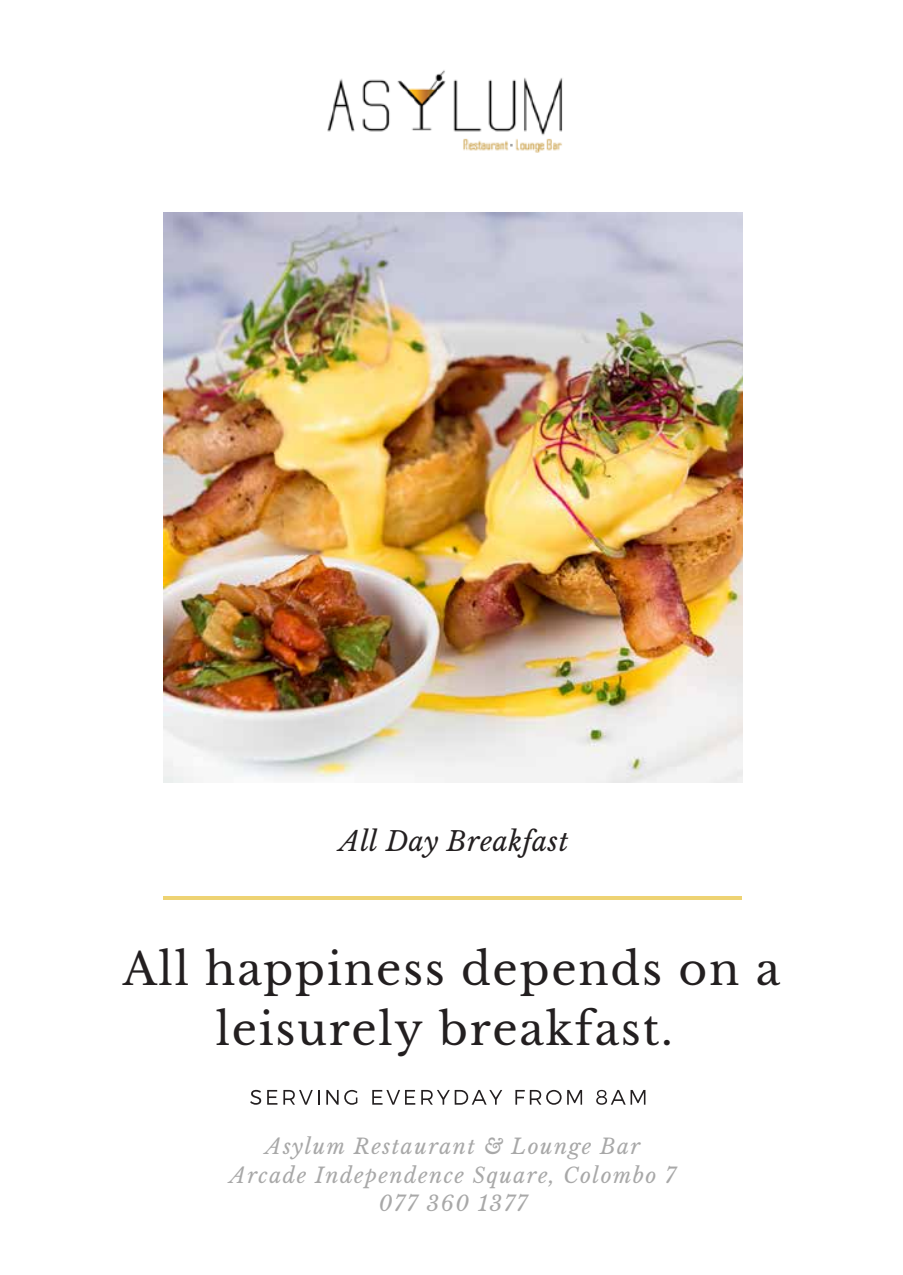
<style>
.page{position:relative;width:903px;height:1275px;background:#fff}
.page>*{position:absolute;margin:0;border:0;box-sizing:border-box;transform-origin:0 0}
.t1{font:44.1px/60.7px "Libre Baskerville";letter-spacing:.04em;color:#231f20;text-align:center}
.t2{font:italic 26.78px "Libre Baskerville";letter-spacing:.02em;color:#231f20}
.t3{font:italic 21px/28.9px "Libre Baskerville";letter-spacing:.07em;color:#a8a8a8;text-align:center}
</style>
<div class="page">
<img style="left:163px;top:213px;width:579px;height:569px">
<svg style="left:250px;top:1090px;width:11px;height:15px"></svg>
<svg style="left:267px;top:1090px;width:10px;height:15px"></svg>
<svg style="left:283px;top:1090px;width:36px;height:15px"></svg>
<svg style="left:326px;top:1090px;width:31px;height:15px"></svg>
<svg style="left:372px;top:1090px;width:43px;height:15px"></svg>
<svg style="left:421px;top:1090px;width:81px;height:15px"></svg>
<svg style="left:515px;top:1090px;width:67px;height:15px"></svg>
<svg style="left:596px;top:1090px;width:49px;height:15px"></svg>
<hr style="left:163px;top:896px;width:578px;height:4px;background:#eed373">
<img style="left:327px;top:70px;width:236px;height:83px">
<p class="t2" style="left:339px;top:825px;width:230px">All Day Breakfast</p>
<h1 class="t1" style="left:123px;top:939px;width:659px">All happiness depends on a leisurely breakfast.</h1>
<p class="t3" style="left:230px;top:1132px;width:448px">Asylum Restaurant &amp; Lounge Bar<br>Arcade Independence Square, Colombo 7<br>077 360 1377</p>
</div>
